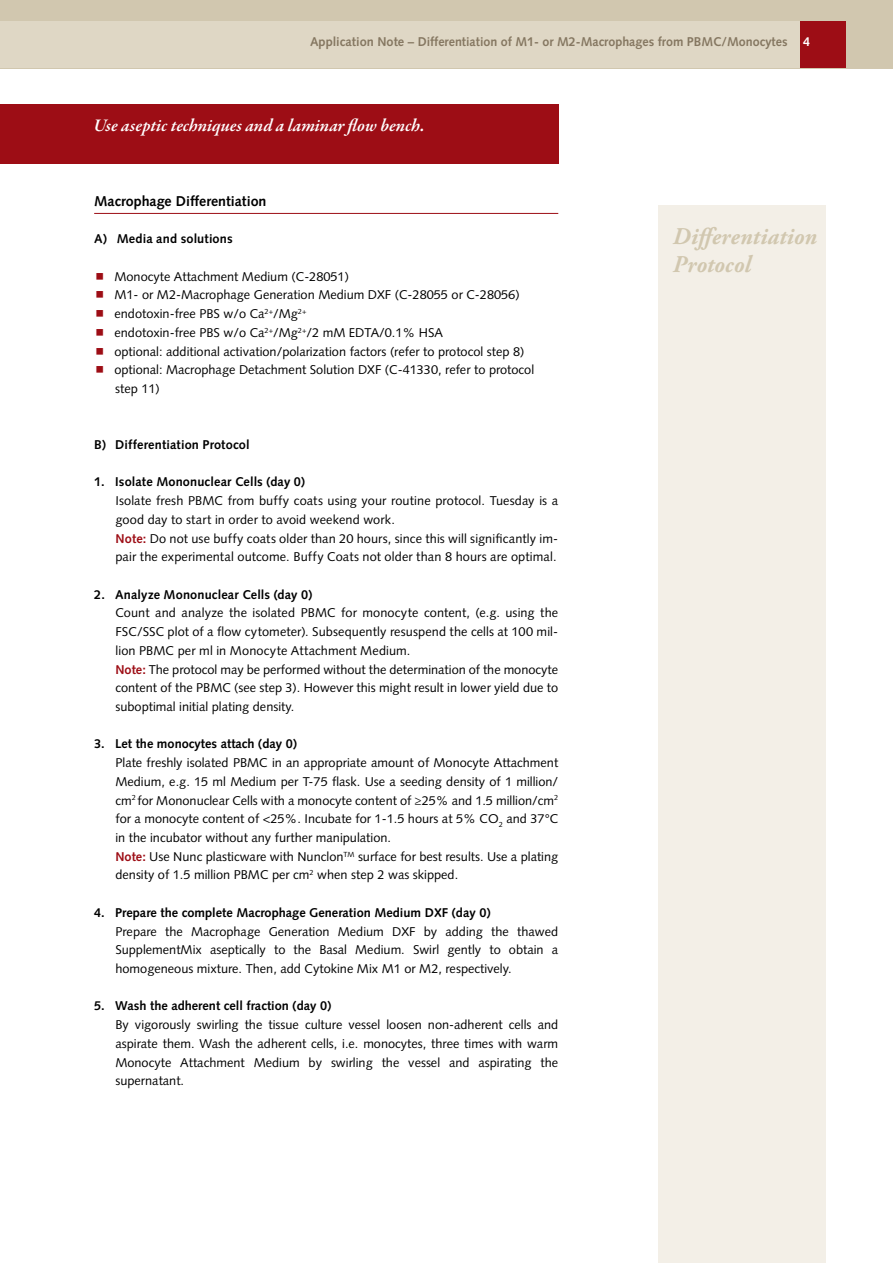
<style>
.page{position:relative;width:893px;height:1263px;background:#fff}
.page>*{position:absolute;margin:0;border:0;box-sizing:border-box;transform-origin:0 0}
.t1{font:italic 700 24px/28.8px "Adobe Garamond Pro";letter-spacing:.005em;color:#d1c7af;scale:.95 1}
.t2{font:italic 600 18px "Garamond Premr Pro";color:#fff}
.t3{font:700 14.25px "Syntax LT Std";color:#000}
.t4{font:12.75px/18.8px "Syntax LT Std";color:#000}
.t5{font:700 12.75px "Syntax LT Std";color:#000}
.t6{font:700 12.75px "Syntax LT Std";color:#857761}
.s1{color:#fff}
.s2{font-weight:700;color:#9d0d15}
</style>
<div class="page">
<div style="left:0;top:0;width:893px;height:68px;background:#d1c7af"></div>
<div style="left:0;top:104px;width:558px;height:60px;background:#9d0d15"></div>
<div style="left:658px;top:206px;width:168px;height:1057px;background:#f3efe7"></div>
<div style="left:799px;top:21px;width:47px;height:47px;background:#9d0d15"></div>
<div style="left:0;top:21px;width:799px;height:47px;background:#dfd7c5"></div>
<hr style="left:94px;top:213px;width:464px;height:1px;background:#9d0d15">
<p class="t6" style="left:310px;top:34px;width:502px">Application Note – Differentiation of M1- or M2-Macrophages from PBMC/Monocytes <span class="s1">4</span></p>
<h2 class="t2" style="left:94px;top:114px;width:333px">Use aseptic techniques and a laminar flow bench.</h2>
<p class="t3" style="left:94px;top:193px;width:174px">Macrophage Differentiation</p>
<p class="t5" style="left:94px;top:232px;width:140px">A) Media and solutions</p>
<p class="t4" style="left:114px;top:267px;width:421px">Monocyte Attachment Medium (C-28051)<br>M1- or M2-Macrophage Generation Medium DXF (C-28055 or C-28056) endotoxin-free PBS w/o Ca<sup>2+</sup>/Mg<sup>2+<br></sup>endotoxin-free PBS w/o Ca<sup>2+</sup>/Mg<sup>2+</sup>/2 mM EDTA/0.1% HSA<br>optional: additional activation/polarization factors (refer to protocol step 8) optional: Macrophage Detachment Solution DXF (C-41330, refer to protocol step 11)</p>
<p class="t5" style="left:94px;top:437px;width:157px">B) Differentiation Protocol</p>
<p class="t5" style="left:94px;top:475px;width:213px">1. Isolate Mononuclear Cells (day 0)</p>
<p class="t4" style="left:115px;top:491px;width:444px">Isolate fresh PBMC from buffy coats using your routine protocol. Tuesday is a good day to start in order to avoid weekend work.<br><span class="s2">Note:</span> Do not use buffy coats older than 20 hours, since this will significantly im&shy;pair the experimental outcome. Buffy Coats not older than 8 hours are optimal.</p>
<p class="t5" style="left:94px;top:587px;width:220px">2. Analyze Mononuclear Cells (day 0)</p>
<p class="t4" style="left:115px;top:604px;width:444px">Count and analyze the isolated PBMC for monocyte content, (e.g. using the FSC/SSC plot of a flow cytometer). Subsequently resuspend the cells at 100 mil&shy;lion PBMC per ml in Monocyte Attachment Medium.<br><span class="s2">Note:</span> The protocol may be performed without the determination of the monocyte content of the PBMC (see step 3). However this might result in lower yield due to suboptimal initial plating density.</p>
<p class="t5" style="left:94px;top:737px;width:205px">3. Let the monocytes attach (day 0)</p>
<p class="t4" style="left:115px;top:753px;width:444px">Plate freshly isolated PBMC in an appropriate amount of Monocyte Attachment Medium, e.g. 15 ml Medium per T-75 flask. Use a seeding density of 1 million/ cm<sup>2</sup> for Mononuclear Cells with a monocyte content of ≥25% and 1.5 million/cm<sup>2 </sup>for a monocyte content of &lt;25%. Incubate for 1-1.5 hours at 5% CO<sub>2</sub> and 37°C in the incubator without any further manipulation.<br><span class="s2">Note:</span> Use Nunc plasticware with Nunclon<sup>TM</sup> surface for best results. Use a plating density of 1.5 million PBMC per cm<sup>2</sup> when step 2 was skipped.</p>
<p class="t5" style="left:94px;top:905px;width:398px">4. Prepare the complete Macrophage Generation Medium DXF (day 0)</p>
<p class="t4" style="left:115px;top:922px;width:444px;text-align:justify">Prepare the Macrophage Generation Medium DXF by adding the thawed SupplementMix aseptically to the Basal Medium. Swirl gently to obtain a homogeneous mixture. Then, add Cytokine Mix M1 or M2, respectively.</p>
<p class="t5" style="left:94px;top:999px;width:239px">5. Wash the adherent cell fraction (day 0)</p>
<p class="t4" style="left:115px;top:1015px;width:444px;text-align:justify">By vigorously swirling the tissue culture vessel loosen non-adherent cells and aspirate them. Wash the adherent cells, i.e. monocytes, three times with warm Monocyte Attachment Medium by swirling the vessel and aspirating the supernatant.</p>
<h1 class="t1" style="left:673px;top:222px;width:153px">Differentiation<br>Protocol</h1>
</div>
